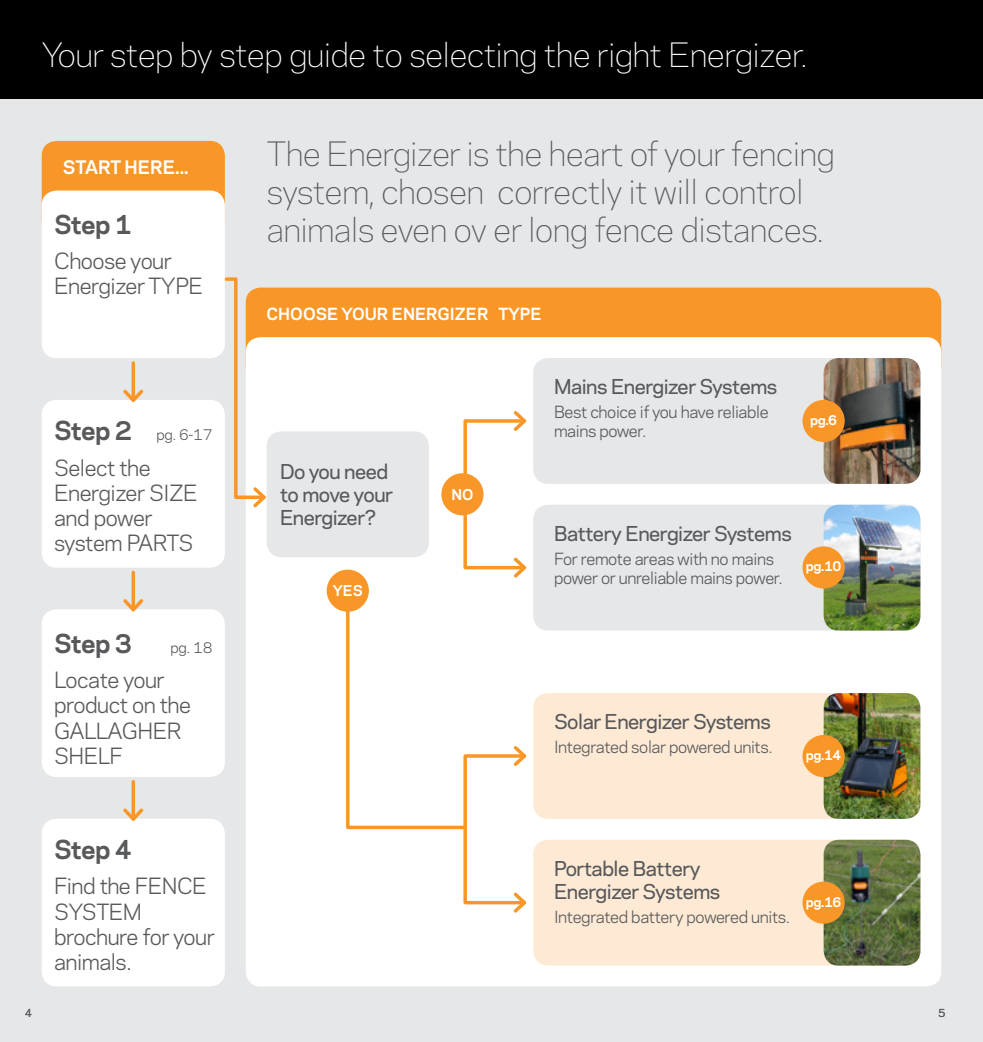
<style>
.page{position:relative;width:983px;height:1042px;background:#fff}
.page>*{position:absolute;margin:0;border:0;box-sizing:border-box;transform-origin:0 0}
.t1{font:300 31.5px/37.8px "Galaxie Polaris";letter-spacing:-.025em;color:#58595b}
.t2{font:300 31.5px "Galaxie Polaris";letter-spacing:-.025em;color:#fff}
.t3{font:700 24.5px "Galaxie Polaris";letter-spacing:-.025em;color:#58595b}
.t4{font:21px/25.2px "Galaxie Polaris";letter-spacing:-.025em;color:#58595b}
.t5{font:500 19.25px/23.1px "Galaxie Polaris";letter-spacing:-.025em;color:#58595b}
.t6{font:700 17.5px "Galaxie Polaris";color:#fff}
.t7{font:15.75px/18.9px "Galaxie Polaris";letter-spacing:-.025em;color:#58595b}
.t8{font:700 15.75px "Galaxie Polaris";color:#fff}
.t9{font:14px "Galaxie Polaris";color:#58595b}
.t10{font:700 14px "Galaxie Polaris";color:#fff}
.t11{font:700 12.78px "Galaxie Polaris";letter-spacing:-.03em;color:#fff}
.t12{font:10.5px "Galaxie Polaris";color:#58595b}
</style>
<div class="page">
<div style="left:0;top:0;width:982px;height:99px;background:#000"></div>
<div style="left:0;top:99px;width:982px;height:943px;background:#e6e7e8"></div>
<div style="left:42px;top:141px;width:183px;height:60px;background:#f89728"></div>
<div style="left:42px;top:190px;width:183px;height:168px;background:#fff;border-radius:15px"></div>
<div style="left:42px;top:819px;width:183px;height:167px;background:#fff;border-radius:15px"></div>
<div style="left:42px;top:400px;width:183px;height:167px;background:#fff;border-radius:15px"></div>
<div style="left:42px;top:609px;width:183px;height:168px;background:#fff;border-radius:15px"></div>
<div style="left:269px;top:288px;width:672px;height:60px;background:#f89728"></div>
<div style="left:246px;top:337px;width:695px;height:649px;background:#fff;border-radius:15px"></div>
<div style="left:533px;top:693px;width:387px;height:126px;background:#feead4;border-radius:15px"></div>
<div style="left:533px;top:840px;width:387px;height:125px;background:#feead4;border-radius:15px"></div>
<img style="left:823px;top:840px;width:97px;height:125px">
<div style="left:802px;top:881px;width:42px;height:43px;background:#f89728;border-radius:50%"></div>
<svg style="left:223px;top:277px;width:46px;height:231px"></svg>
<svg style="left:131px;top:363px;width:4px;height:23px"></svg>
<svg style="left:123px;top:386px;width:21px;height:16px"></svg>
<svg style="left:131px;top:572px;width:4px;height:24px"></svg>
<svg style="left:123px;top:596px;width:21px;height:16px"></svg>
<svg style="left:131px;top:782px;width:4px;height:23px"></svg>
<svg style="left:123px;top:805px;width:21px;height:16px"></svg>
<svg style="left:346px;top:602px;width:181px;height:311px"></svg>
<div style="left:326px;top:569px;width:43px;height:43px;background:#f89728;border-radius:50%"></div>
<div style="left:266px;top:431px;width:163px;height:126px;background:#e6e7e8;border-radius:15px"></div>
<div style="left:441px;top:473px;width:42px;height:42px;background:#f89728;border-radius:50%"></div>
<svg style="left:461px;top:500px;width:66px;height:78px"></svg>
<svg style="left:461px;top:411px;width:66px;height:77px"></svg>
<div style="left:533px;top:505px;width:387px;height:125px;background:#e6e7e8;border-radius:15px"></div>
<img style="left:823px;top:505px;width:97px;height:125px">
<div style="left:533px;top:358px;width:387px;height:126px;background:#e6e7e8;border-radius:15px"></div>
<img style="left:823px;top:358px;width:97px;height:126px">
<div style="left:802px;top:400px;width:42px;height:42px;background:#f89728;border-radius:50%"></div>
<div style="left:802px;top:546px;width:42px;height:42px;background:#f89728;border-radius:50%"></div>
<img style="left:823px;top:693px;width:97px;height:126px">
<div style="left:802px;top:735px;width:42px;height:42px;background:#f89728;border-radius:50%"></div>
<h1 class="t2" style="left:42px;top:31px;width:766px">Your step by step guide to selecting the right Energizer.</h1>
<p class="t6" style="left:63px;top:154px;width:127px">START HERE...</p>
<h2 class="t3" style="left:54px;top:206px;width:79px">Step 1</h2>
<h3 class="t4" style="left:54px;top:247px;width:150px">Choose your<br>Energizer TYPE</h3>
<h2 class="t3" style="left:54px;top:412px;width:79px">Step 2</h2>
<h3 class="t4" style="left:54px;top:454px;width:145px">Select the<br>Energizer SIZE and power system PARTS</h3>
<p class="t9" style="left:156px;top:424px;width:58px">pg. 6-17</p>
<h2 class="t3" style="left:54px;top:625px;width:79px">Step 3</h2>
<h3 class="t4" style="left:54px;top:666px;width:138px">Locate your product on the<br>GALLAGHER<br>SHELF</h3>
<p class="t9" style="left:170px;top:637px;width:43px">pg. 18</p>
<h2 class="t3" style="left:54px;top:831px;width:79px">Step 4</h2>
<h3 class="t4" style="left:54px;top:872px;width:162px">Find the FENCE<br>SYSTEM brochure for your animals.</h3>
<h1 class="t1" style="left:266px;top:133px;width:570px">The Energizer is the heart of your fencing system, chosen correctly it will control animals even ov er long fence distances.</h1>
<p class="t8" style="left:266px;top:302px;width:276px">CHOOSE YOUR ENERGIZER TYPE</p>
<p class="t5" style="left:280px;top:459px;width:115px">Do you need to move your<br>Energizer?</p>
<p class="t10" style="left:332px;top:580px;width:32px">YES</p>
<p class="t10" style="left:451px;top:484px;width:24px">NO</p>
<p class="t5" style="left:554px;top:374px;width:225px">Mains Energizer Systems</p>
<p class="t7" style="left:554px;top:402px;width:216px">Best choice if you have reliable mains power.</p>
<p class="t11" style="left:809px;top:410px;width:29px">pg.6</p>
<p class="t5" style="left:554px;top:521px;width:239px">Battery Energizer Systems</p>
<p class="t7" style="left:554px;top:548px;width:230px">For remote areas with no mains power or unreliable mains power.</p>
<p class="t11" style="left:805px;top:557px;width:37px">pg.10</p>
<p class="t5" style="left:554px;top:709px;width:218px">Solar Energizer Systems</p>
<p class="t7" style="left:554px;top:737px;width:220px">Integrated solar powered units.</p>
<p class="t11" style="left:805px;top:745px;width:37px">pg.14</p>
<p class="t5" style="left:554px;top:856px;width:168px">Portable Battery<br>Energizer Systems</p>
<p class="t7" style="left:554px;top:906px;width:238px">Integrated battery powered units.</p>
<p class="t11" style="left:805px;top:892px;width:37px">pg.16</p>
<p class="t12" style="left:25px;top:1005px;width:9px">4</p>
<p class="t12" style="left:938px;top:1005px;width:9px">5</p>
</div>
